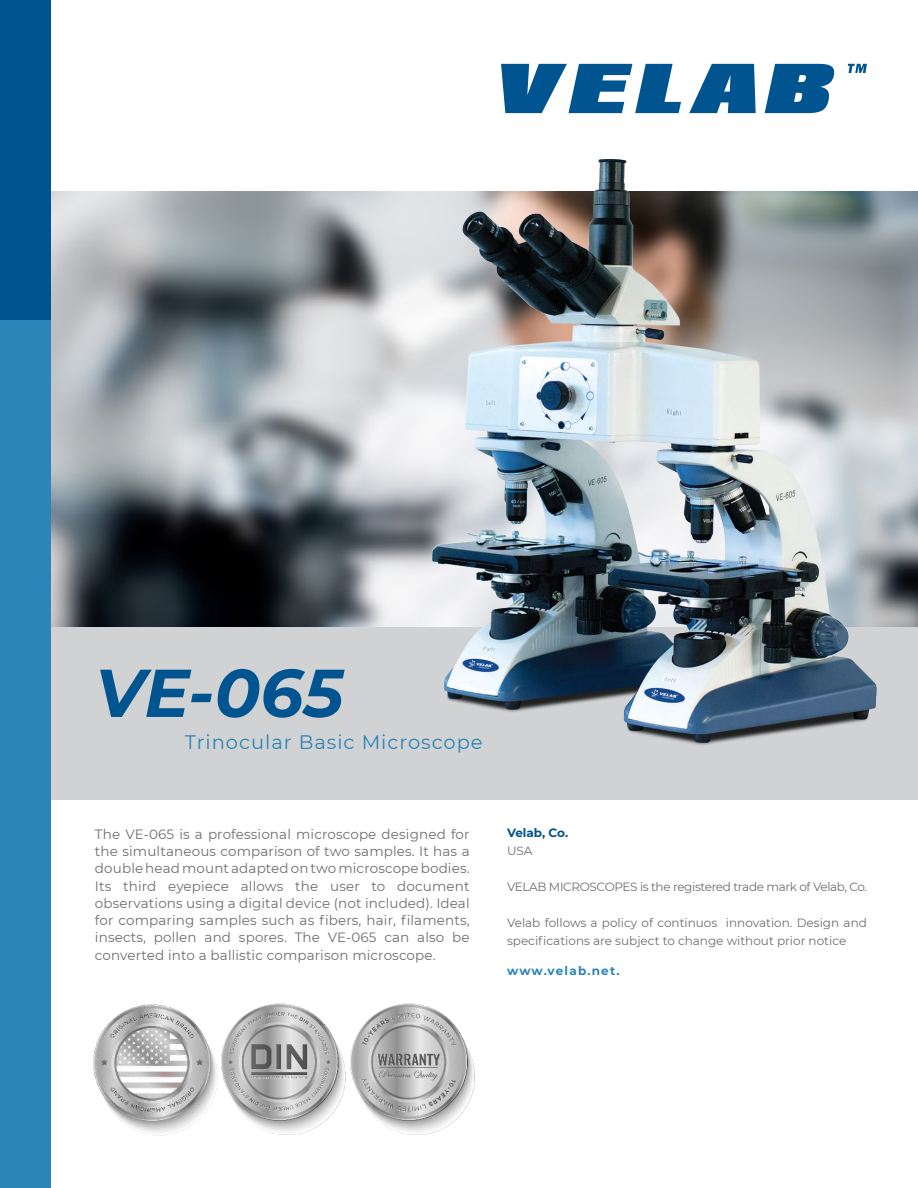
<style>
.page{position:relative;width:918px;height:1188px;background:#fff}
.page>*{position:absolute;margin:0;border:0;box-sizing:border-box;transform-origin:0 0}
.t1{font:italic 700 67.5px "Montserrat";color:#00548f}
.t2{font:19.5px "Montserrat";letter-spacing:.05em;color:#2b85b9}
.t3{font:13.5px/17.2px "Montserrat";letter-spacing:.01em;color:#6c6e70;text-align:justify}
.t4{font:12px/18px "Montserrat";color:#6c6e70}
.t5{font:12px "Montserrat";letter-spacing:-.03em;color:#6c6e70}
.t6{font:700 12px "Montserrat";letter-spacing:.1em;color:#2b85b9}
.t7{font:700 12px "Montserrat";color:#00548f}
</style>
<div class="page">
<img style="left:50px;top:191px;width:868px;height:436px">
<div style="left:0;top:627px;width:918px;height:172px;background:#d1d2d4"></div>
<div style="left:0;top:0;width:50px;height:321px;background:#00548f"></div>
<div style="left:0;top:321px;width:50px;height:867px;background:#2b85b9"></div>
<svg style="left:501px;top:64px;width:180px;height:49px"></svg>
<svg style="left:689px;top:64px;width:67px;height:49px"></svg>
<svg style="left:765px;top:64px;width:69px;height:49px"></svg>
<svg style="left:848px;top:64px;width:19px;height:9px"></svg>
<img style="left:432px;top:159px;width:444px;height:586px">
<img style="left:93px;top:1003px;width:382px;height:133px">
<h1 class="t1" style="left:95px;top:654px;width:250px">VE-065</h1>
<h2 class="t2" style="left:185px;top:732px;width:299px">Trinocular Basic Microscope</h2>
<p class="t3" style="left:95px;top:826px;width:376px">The VE-065 is a professional microscope designed for the simultaneous comparison of two samples. It has a double head mount adapted on two microscope bodies.<br>Its third eyepiece allows the user to document observations using a digital device (not included). Ideal for comparing samples such as 昀椀bers, hair, 昀椀laments, insects, pollen and spores. The VE-065 can also be converted into a ballistic comparison microscope.</p>
<p class="t7" style="left:507px;top:828px;width:63px">Velab, Co.</p>
<p class="t4" style="left:507px;top:842px;width:27px">USA</p>
<p class="t5" style="left:507px;top:879px;width:361px">VELAB MICROSCOPES is the registered trade mark of Velab, Co.</p>
<p class="t4" style="left:507px;top:914px;width:361px">Velab follows a policy of continuos innovation. Design and speci昀椀cations are subject to change without prior notice</p>
<p class="t6" style="left:507px;top:966px;width:114px">www.velab.net.</p>
</div>
